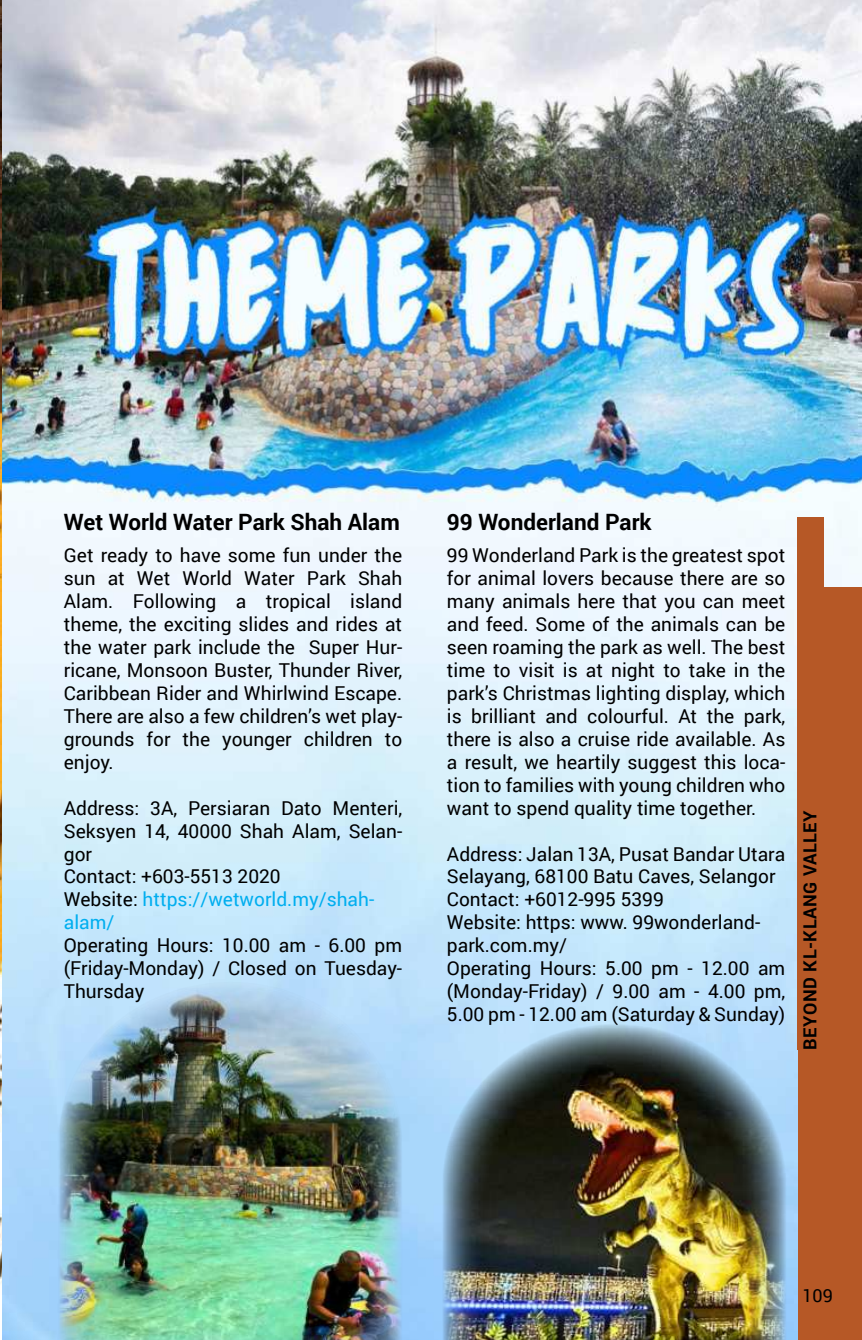
<style>
.page{position:relative;width:862px;height:1340px;background:#fff}
.page>*{position:absolute;margin:0;border:0;box-sizing:border-box;transform-origin:0 0}
.t1{font:700 22.5px "Roboto";color:#000}
.t2{font:19.12px/22.9px "Roboto";color:#000;text-align:justify}
.t3{font:700 18px "Roboto";letter-spacing:.03em;color:#000}
.t4{font:18px "Roboto";color:#000}
.s1{color:#00aeef}
</style>
<div class="page">
<img style="left:0;top:0;width:861px;height:1339px">
<img style="left:4px;top:974px;width:561px;height:365px">
<img style="left:392px;top:985px;width:405px;height:354px">
<div style="left:797px;top:587px;width:64px;height:752px;background:#b65826"></div>
<div style="left:797px;top:517px;width:26px;height:532px;background:#b65826"></div>
<p class="t1" style="left:64px;top:512px;width:337px">Wet World Water Park Shah Alam</p>
<p class="t2" style="left:64px;top:545px;width:340px">Get ready to have some fun under the sun at Wet World Water Park Shah Alam. Following a tropical island theme, the exciting slides and rides at the water park include the Super Hur&shy;ricane, Monsoon Buster, Thunder River, Caribbean Rider and Whirlwind Escape.<br>There are also a few children’s wet play&shy;grounds for the younger children to enjoy.</p>
<p class="t2" style="left:64px;top:797px;width:340px;text-align:left">Address: 3A, Persiaran Dato Menteri,<br>Seksyen 14, 40000 Shah Alam, Selan&shy;gor<br>Contact: +603-5513 2020<br>Website: <span class="s1">https://wetworld.my/shah&shy;alam/</span></p>
<p class="t2" style="left:64px;top:935px;width:340px">Operating Hours: 10.00 am - 6.00 pm (Friday-Monday) / Closed on Tuesday-Thursday</p>
<p class="t1" style="left:446px;top:512px;width:206px">99 Wonderland Park</p>
<p class="t2" style="left:446px;top:545px;width:340px">99 Wonderland Park is the greatest spot for animal lovers because there are so many animals here that you can meet and feed. Some of the animals can be seen roaming the park as well. The best time to visit is at night to take in the park’s Christmas lighting display, which is brilliant and colourful. At the park, there is also a cruise ride available. As a result, we heartily suggest this loca&shy;tion to families with young children who want to spend quality time together.</p>
<p class="t2" style="left:446px;top:843px;width:340px;text-align:left">Address: Jalan 13A, Pusat Bandar Utara<br>Selayang, 68100 Batu Caves, Selangor<br>Contact: +6012-995 5399<br>Website: https: www. 99wonderland&shy;park.com.my/<br>Operating Hours: 5.00 pm - 12.00 am (Monday-Friday) / 9.00 am - 4.00 pm,<br>5.00 pm - 12.00 am (Saturday &amp; Sunday)</p>
<p class="t3" style="left:801px;top:1049px;width:241px;rotate:-90deg">BEYOND KL-KLANG VALLEY</p>
<p class="t4" style="left:802px;top:1287px;width:32px">109</p>
</div>
